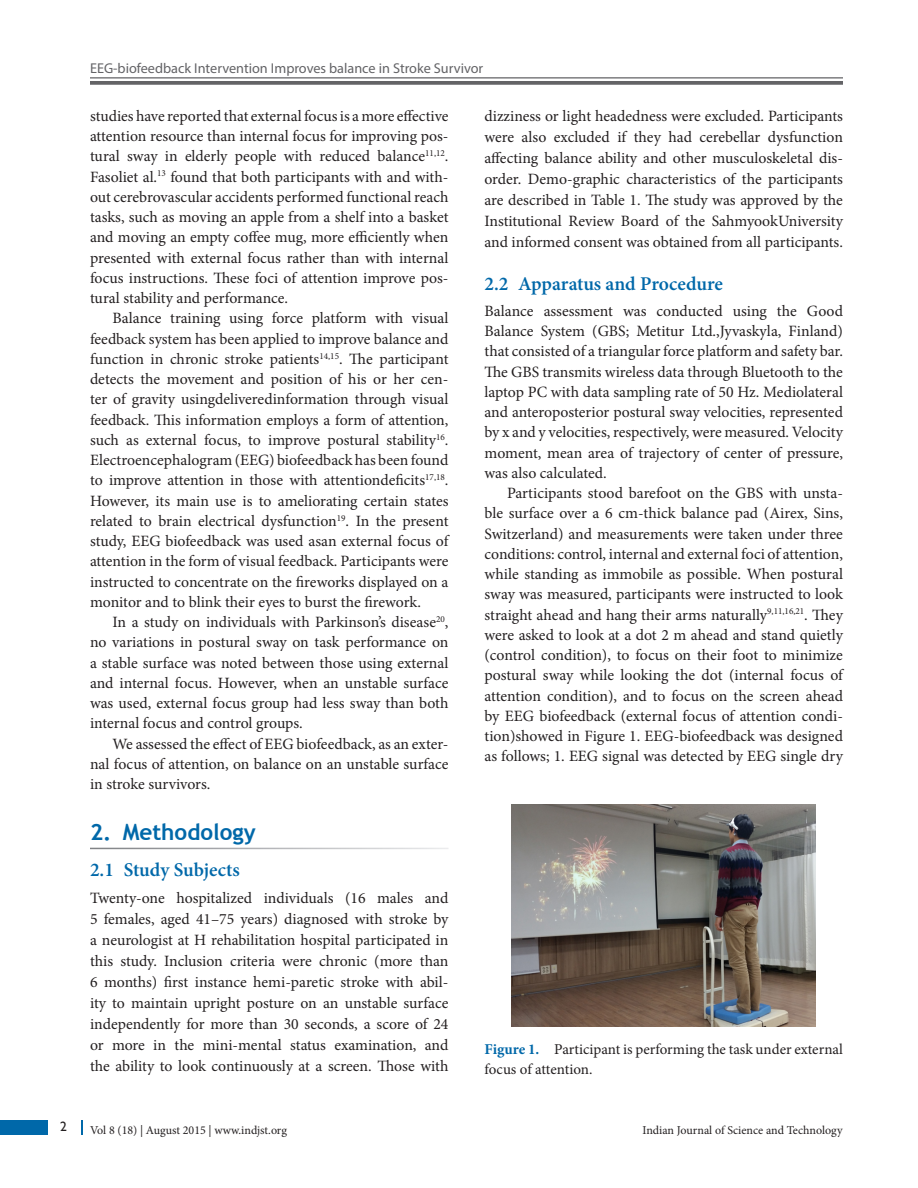
<style>
.page{position:relative;width:918px;height:1188px;background:#fff}
.page>*{position:absolute;margin:0;border:0;box-sizing:border-box;transform-origin:0 0}
.t1{font:700 22.5px "Trebuchet MS";color:#0068a9}
.t2{font:600 19.5px "Minion Pro";letter-spacing:-.005em;color:#0068a9}
.Text_Ind{font:15.75px/20.2px "Minion Pro";letter-spacing:-.005em;color:#231f20;text-align:justify}
.Text{font:15.75px/21px "Minion Pro";color:#231f20;text-align:justify}
.Fig_cap{font:15px/19.5px "Minion Pro";color:#231f20}
.RH{font:14.25px "Myriad Pro";color:#636366}
.Paragraph_Style_1{font:13.5px "Gill Sans";color:#231f20}
.Text-2{font:12px "Minion Pro";color:#231f20}
.s1{font-weight:700;color:#0068a9}
</style>
<div class="page">
<hr style="left:90px;top:77px;width:753px;height:1px;background:#636366">
<svg style="left:90px;top:81px;width:753px;height:4px;background:#6c6c6f"></svg>
<div style="left:0;top:1120px;width:47px;height:15px;background:#0068a9"></div>
<svg style="left:81px;top:1120px;width:1px;height:15px"></svg>
<img style="left:512px;top:804px;width:304px;height:222px">
<p class="RH" style="left:90px;top:59px;width:395px">EEG-biofeedback Intervention Improves balance in Stroke Survivor</p>
<p class="Text_Ind" style="left:90px;top:106px;width:360px">studies have reported that external focus is a more effective attention resource than internal focus for improving pos&shy;tural sway in elderly people with reduced balance<sup>11,12</sup>.<br>Fasoliet al.<sup>13</sup> found that both participants with and with&shy;out cerebrovascular accidents performed functional reach tasks, such as moving an apple from a shelf into a basket and moving an empty coffee mug, more efficiently when presented with external focus rather than with internal focus instructions. These foci of attention improve pos&shy;tural stability and performance.</p>
<p class="Text_Ind" style="left:90px;top:308px;width:360px;text-indent:22px">Balance training using force platform with visual feedback system has been applied to improve balance and function in chronic stroke patients<sup>14,15</sup>. The participant detects the movement and position of his or her cen&shy;ter of gravity usingdeliveredinformation through visual feedback. This information employs a form of attention, such as external focus, to improve postural stability<sup>16</sup>.<br>Electroencephalogram (EEG) biofeedback has been found to improve attention in those with attentiondeficits<sup>17,18</sup>.<br>However, its main use is to ameliorating certain states related to brain electrical dysfunction<sup>19</sup>. In the present study, EEG biofeedback was used asan external focus of attention in the form of visual feedback. Participants were instructed to concentrate on the fireworks displayed on a monitor and to blink their eyes to burst the firework.</p>
<p class="Text_Ind" style="left:90px;top:612px;width:360px;text-indent:22px">In a study on individuals with Parkinson’s disease<sup>20</sup>, no variations in postural sway on task performance on a stable surface was noted between those using external and internal focus. However, when an unstable surface was used, external focus group had less sway than both internal focus and control groups.</p>
<p class="Text_Ind" style="left:90px;top:734px;width:360px;text-indent:22px">We assessed the effect of EEG biofeedback, as an exter&shy;nal focus of attention, on balance on an unstable surface in stroke survivors.</p>
<h1 class="t1" style="left:90px;top:818px;width:167px">2. Methodology</h1>
<h2 class="t2" style="left:90px;top:856px;width:151px">2.1 Study Subjects</h2>
<p class="Text" style="left:90px;top:888px;width:360px">Twenty-one hospitalized individuals (16 males and 5 females, aged 41–75 years) diagnosed with stroke by a neurologist at H rehabilitation hospital participated in this study. Inclusion criteria were chronic (more than 6 months) first instance hemi-paretic stroke with abil&shy;ity to maintain upright posture on an unstable surface independently for more than 30 seconds, a score of 24 or more in the mini-mental status examination, and the ability to look continuously at a screen. Those with</p>
<p class="Paragraph_Style_1" style="left:60px;top:1118px;width:8px">2</p>
<p class="Text-2" style="left:90px;top:1123px;width:198px">Vol 8 (18) | August 2015 | www.indjst.org</p>
<p class="Text" style="left:484px;top:105px;width:360px">dizziness or light headedness were excluded. Participants were also excluded if they had cerebellar dysfunction affecting balance ability and other musculoskeletal dis&shy;order. Demo-graphic characteristics of the participants are described in Table 1. The study was approved by the Institutional Review Board of the SahmyookUniversity and informed consent was obtained from all participants.</p>
<h2 class="t2" style="left:484px;top:270px;width:240px">2.2 Apparatus and Procedure</h2>
<p class="Text" style="left:484px;top:301px;width:360px;line-height:20.2px">Balance assessment was conducted using the Good Balance System (GBS; Metitur Ltd.,Jyvaskyla, Finland) that consisted of a triangular force platform and safety bar.<br>The GBS transmits wireless data through Bluetooth to the laptop PC with data sampling rate of 50 Hz. Mediolateral and anteroposterior postural sway velocities, represented by x and y velocities, respectively, were measured. Velocity moment, mean area of trajectory of center of pressure, was also calculated.</p>
<p class="Text_Ind" style="left:484px;top:483px;width:360px;text-indent:22px">Participants stood barefoot on the GBS with unsta&shy;ble surface over a 6 cm-thick balance pad (Airex, Sins, Switzerland) and measurements were taken under three conditions: control, internal and external foci of attention, while standing as immobile as possible. When postural sway was measured, participants were instructed to look straight ahead and hang their arms naturally<sup>9,11,16,21</sup>. They were asked to look at a dot 2 m ahead and stand quietly (control condition), to focus on their foot to minimize postural sway while looking the dot (internal focus of attention condition), and to focus on the screen ahead by EEG biofeedback (external focus of attention condi&shy;tion)showed in Figure 1. EEG-biofeedback was designed as follows; 1. EEG signal was detected by EEG single dry</p>
<p class="Fig_cap" style="left:485px;top:1040px;width:360px"><span class="s1">Figure 1.</span> Participant is performing the task under external focus of attention.</p>
<p class="Text-2" style="left:642px;top:1123px;width:202px">Indian Journal of Science and Technology</p>
</div>
